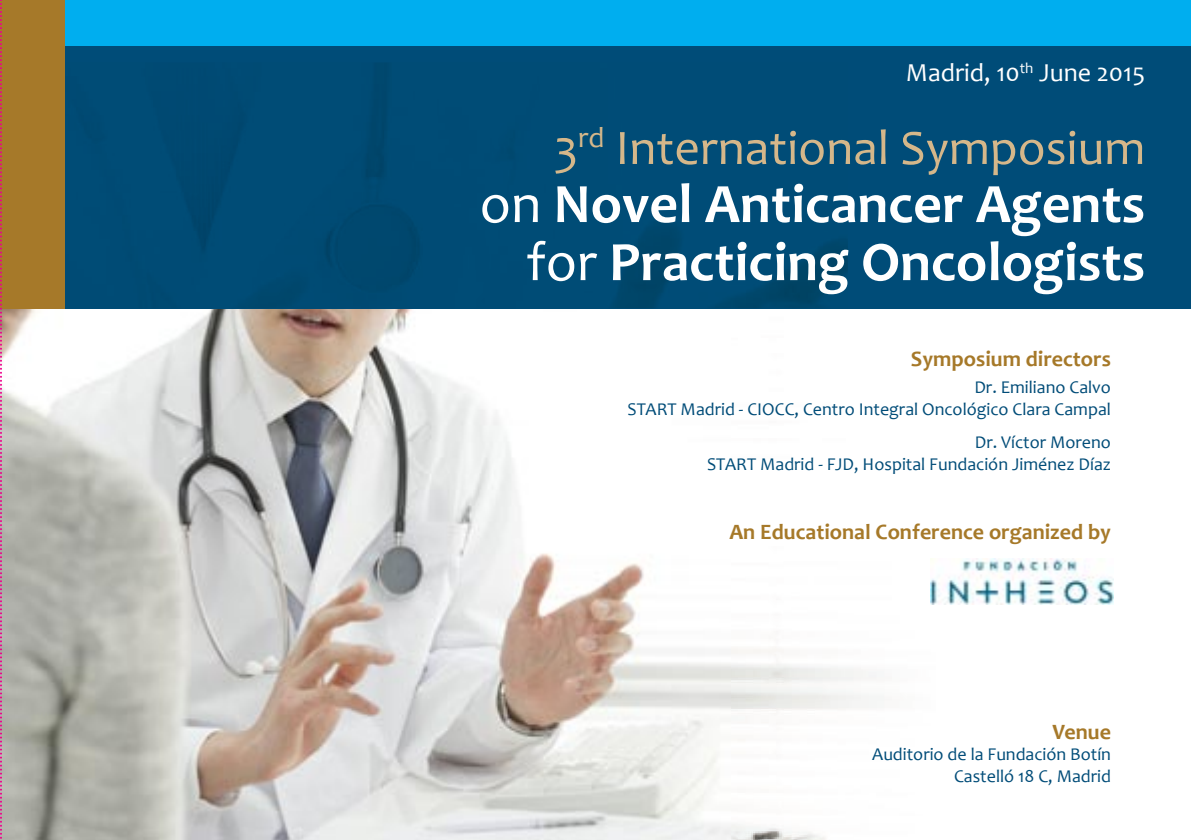
<style>
.page{position:relative;width:1191px;height:840px;background:#fff}
.page>*{position:absolute;margin:0;border:0;box-sizing:border-box;transform-origin:0 0}
.t1{font:700 56px/58px "Candara";color:#fff;text-align:right}
.t2{font:50px "Candara";color:#d5b78a}
.t3{font:26px "Candara";color:#fff}
.t4{font:700 22px "Candara";color:#a67929}
.t5{font:18px/21.6px "Candara";color:#004c78;text-align:right}
.s1{font-weight:400}
</style>
<div class="page">
<img style="left:2px;top:308px;width:729px;height:531px">
<img style="left:731px;top:308px;width:204px;height:531px">
<div style="left:0;top:0;width:1191px;height:49px;background:#00aeef"></div>
<div style="left:55px;top:46px;width:1136px;height:262px;background:#004c78"></div>
<img style="left:64px;top:62px;width:784px;height:246px">
<img style="left:930px;top:558px;width:183px;height:45px">
<div style="left:0;top:0;width:64px;height:308px;background:#a67929"></div>
<svg style="left:0;top:0;width:2px;height:839px;background:#c86282"></svg>
<h3 class="t3" style="left:905px;top:57px;width:241px">Madrid, 10<sup>th</sup> June 2015</h3>
<h2 class="t2" style="left:554px;top:117px;width:593px">3<sup>rd</sup> International Symposium</h2>
<h1 class="t1" style="left:479px;top:175px;width:667px"><span class="s1">on</span> Novel Anticancer Agents <span class="s1">for</span> Practicing Oncologists</h1>
<p class="t4" style="left:911px;top:345px;width:201px">Symposium directors</p>
<p class="t5" style="left:627px;top:376px;width:485px">Dr. Emiliano Calvo<br>START Madrid - CIOCC, Centro Integral Oncológico Clara Campal</p>
<p class="t5" style="left:707px;top:431px;width:405px">Dr. Víctor Moreno<br>START Madrid - FJD, Hospital Fundación Jiménez Díaz</p>
<p class="t4" style="left:729px;top:518px;width:383px">An Educational Conference organized by</p>
<p class="t4" style="left:1052px;top:718px;width:60px">Venue</p>
<p class="t5" style="left:872px;top:743px;width:240px">Auditorio de la Fundación Botín<br>Castelló 18 C, Madrid</p>
</div>
